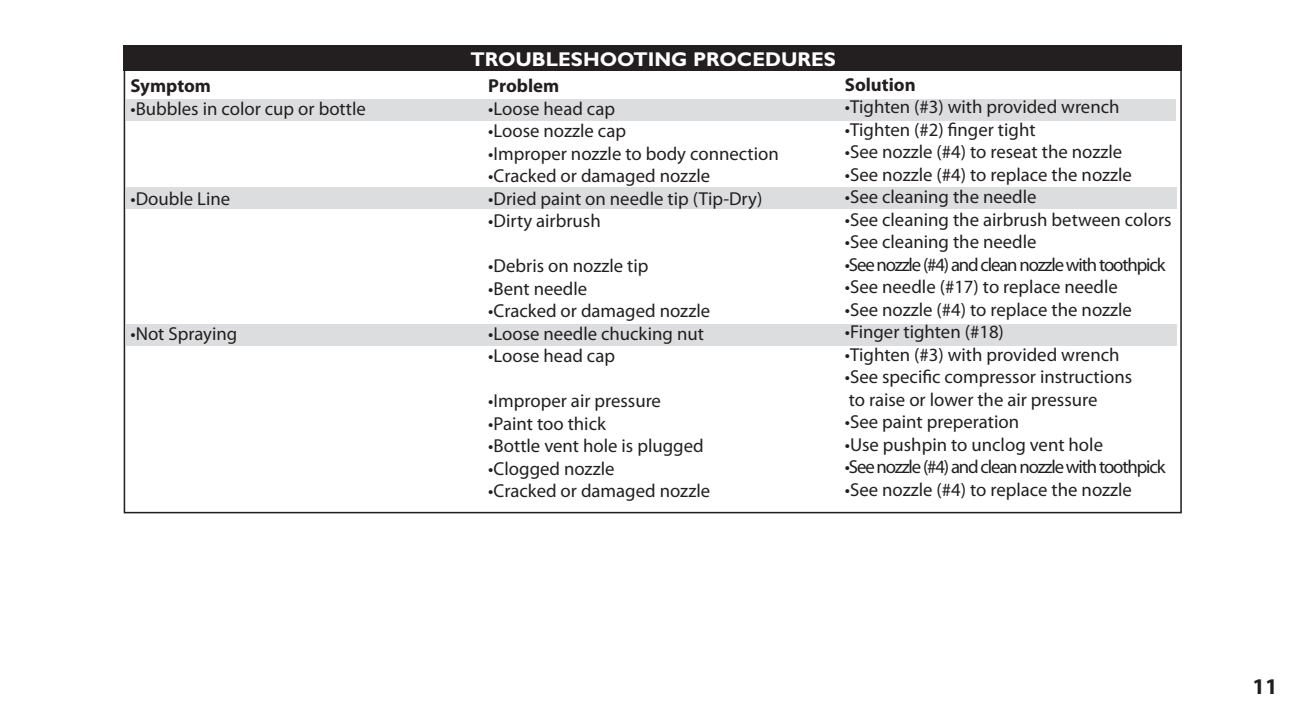
<style>
.page{position:relative;width:1305px;height:720px;background:#fff}
.page>*{position:absolute;margin:0;border:0;box-sizing:border-box;transform-origin:0 0}
.t1{font:700 22.5px "Myriad Pro";color:#231f20}
.t2{font:700 20px "Gill Sans";color:#fff}
.t3{font:18.75px/22.5px "Myriad Pro";color:#231f20}
.t4{font:18.75px "Myriad Pro";letter-spacing:-.06em;color:#231f20}
.t5{font:700 18.75px "Myriad Pro";color:#231f20}
</style>
<div class="page">
<div style="left:126px;top:99px;width:1049px;height:21px;background:#dcdddf"></div>
<div style="left:126px;top:187px;width:1051px;height:22px;background:#dcdddf"></div>
<div style="left:126px;top:324px;width:1051px;height:21px;background:#dcdddf"></div>
<div style="left:123px;top:45px;width:1059px;height:26px;background:#231f20"></div>
<p class="t5" style="left:130px;top:74px;width:82px">Symptom</p>
<p class="t3" style="left:130px;top:97px;width:237px">•Bubbles in color cup or bottle</p>
<p class="t3" style="left:130px;top:187px;width:101px">•Double Line</p>
<p class="t3" style="left:130px;top:322px;width:109px">•Not Spraying</p>
<p class="t2" style="left:470px;top:47px;width:367px">TROUBLESHOOTING PROCEDURES</p>
<p class="t5" style="left:488px;top:74px;width:72px">Problem</p>
<p class="t3" style="left:488px;top:97px;width:128px">•Loose head cap</p>
<p class="t3" style="left:488px;top:119px;width:139px">•Loose nozzle cap</p>
<p class="t3" style="left:488px;top:142px;width:292px">•Improper nozzle to body connection</p>
<p class="t3" style="left:488px;top:164px;width:223px">•Cracked or damaged nozzle</p>
<p class="t3" style="left:488px;top:187px;width:276px">•Dried paint on needle tip (Tip-Dry)</p>
<p class="t3" style="left:488px;top:209px;width:114px">•Dirty airbrush</p>
<p class="t3" style="left:488px;top:254px;width:162px">•Debris on nozzle tip</p>
<p class="t3" style="left:488px;top:277px;width:101px">•Bent needle</p>
<p class="t3" style="left:488px;top:299px;width:223px">•Cracked or damaged nozzle</p>
<p class="t3" style="left:488px;top:322px;width:217px">•Loose needle chucking nut</p>
<p class="t3" style="left:488px;top:344px;width:128px">•Loose head cap</p>
<p class="t3" style="left:488px;top:389px;width:174px">•Improper air pressure</p>
<p class="t3" style="left:488px;top:412px;width:119px">•Paint too thick</p>
<p class="t3" style="left:488px;top:434px;width:217px">•Bottle vent hole is plugged</p>
<p class="t3" style="left:488px;top:457px;width:128px">•Clogged nozzle</p>
<p class="t3" style="left:488px;top:479px;width:223px">•Cracked or damaged nozzle</p>
<p class="t5" style="left:845px;top:72px;width:72px">Solution</p>
<p class="t3" style="left:845px;top:96px;width:276px">•Tighten (#3) with provided wrench</p>
<p class="t3" style="left:845px;top:118px;width:192px">•Tighten (#2) finger tight</p>
<p class="t3" style="left:845px;top:141px;width:279px">•See nozzle (#4) to reseat the nozzle</p>
<p class="t3" style="left:845px;top:163px;width:289px">•See nozzle (#4) to replace the nozzle</p>
<p class="t3" style="left:845px;top:186px;width:193px">•See cleaning the needle</p>
<p class="t3" style="left:845px;top:208px;width:328px">•See cleaning the airbrush between colors</p>
<p class="t3" style="left:845px;top:231px;width:193px">•See cleaning the needle</p>
<p class="t4" style="left:845px;top:253px;width:322px">•See nozzle (#4) and clean nozzle with toothpick</p>
<p class="t3" style="left:845px;top:276px;width:275px">•See needle (#17) to replace needle</p>
<p class="t3" style="left:845px;top:298px;width:289px">•See nozzle (#4) to replace the nozzle</p>
<p class="t3" style="left:845px;top:321px;width:161px">•Finger tighten (#18)</p>
<p class="t3" style="left:845px;top:343px;width:276px">•Tighten (#3) with provided wrench</p>
<p class="t3" style="left:845px;top:366px;width:289px">•See specific compressor instructions to raise or lower the air pressure</p>
<p class="t3" style="left:845px;top:411px;width:176px">•See paint preperation</p>
<p class="t3" style="left:845px;top:433px;width:260px">•Use pushpin to unclog vent hole</p>
<p class="t4" style="left:845px;top:456px;width:322px">•See nozzle (#4) and clean nozzle with toothpick</p>
<p class="t3" style="left:845px;top:478px;width:289px">•See nozzle (#4) to replace the nozzle</p>
<p class="t1" style="left:1253px;top:672px;width:26px">11</p>
</div>
